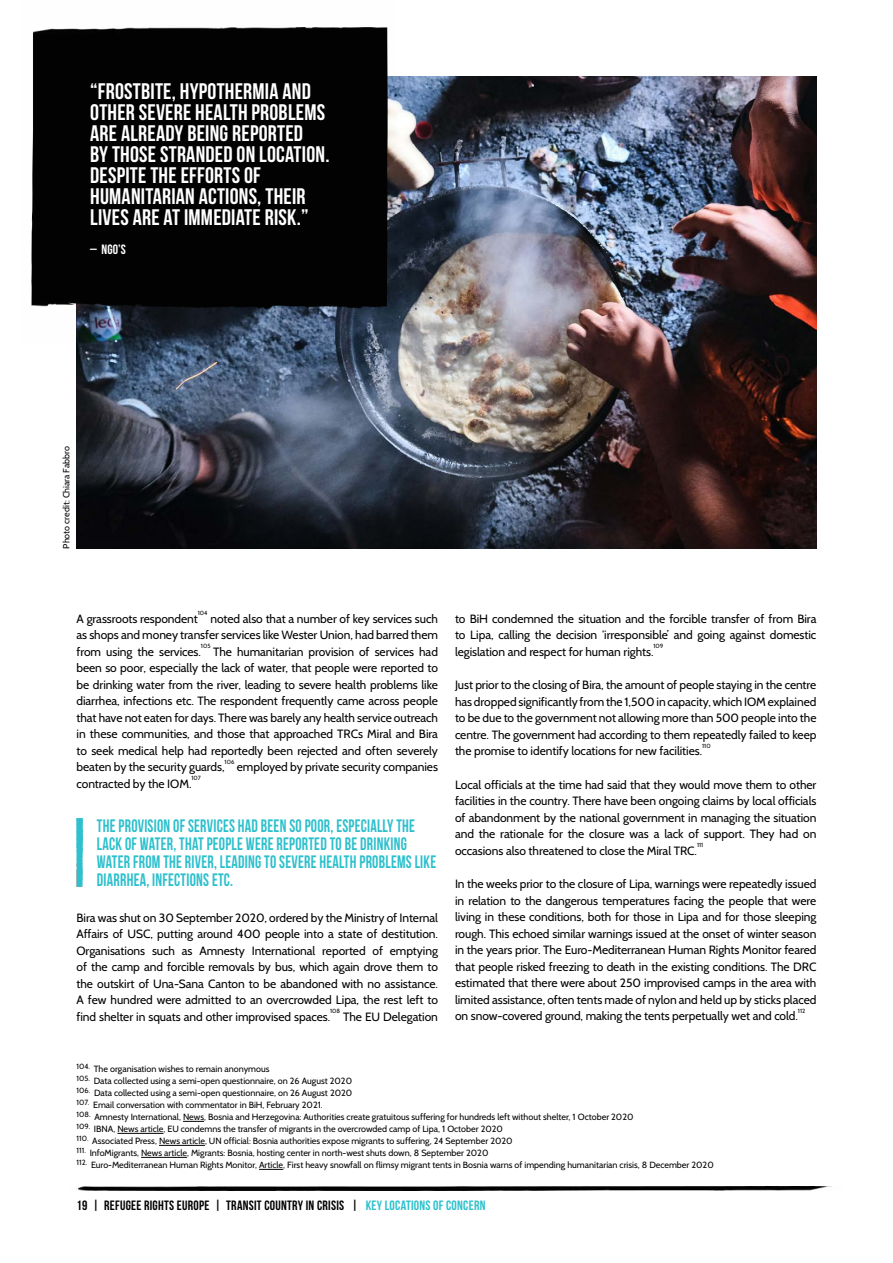
<style>
.page{position:relative;width:893px;height:1263px;background:#fff}
.page>*{position:absolute;margin:0;border:0;box-sizing:border-box;transform-origin:0 0}
.t1{font:22.5px/21px "Bebas Neue";letter-spacing:.01em;color:#fff}
.t2{font:18px/18px "Bebas Neue";letter-spacing:.015em;color:#2cc0cd;scale:.88 1}
.t3{font:13.5px "Bebas Neue";letter-spacing:.02em;color:#000101}
.t4{font:13.5px "Bebas Neue";color:#fff}
.t5{font:12px/16.5px "Cabin";letter-spacing:-.005em;color:#000;text-align:justify}
.t6{font:9px/12px "Cabin";color:#000}
.t7{font:6px "Cabin";color:#000}
.s1{color:#2cc0cd}
</style>
<div class="page">
<img style="left:77px;top:77px;width:739px;height:472px">
<img style="left:78px;top:1186px;width:754px;height:4px">
<svg style="left:183px;top:1121px;width:21px;height:1px"></svg>
<hr style="left:117px;top:1133px;width:46px;height:1px;background:#000">
<hr style="left:159px;top:1145px;width:46px;height:1px;background:#000">
<hr style="left:141px;top:1157px;width:46px;height:1px;background:#000">
<svg style="left:259px;top:1169px;width:24px;height:1px"></svg>
<img style="left:77px;top:818px;width:6px;height:68px">
<img style="left:31px;top:27px;width:365px;height:315px">
<h1 class="t1" style="left:90px;top:80px;width:241px">“FROSTBITE, HYPOTHERMIA AND<br>OTHER SEVERE HEALTH PROBLEMS<br>ARE ALREADY BEING REPORTED<br>BY THOSE STRANDED ON LOCATION.<br>DESPITE THE EFFORTS OF<br>HUMANITARIAN ACTIONS, THEIR<br>LIVES ARE AT IMMEDIATE RISK.”</h1>
<p class="t4" style="left:90px;top:242px;width:37px">– NGO’S</p>
<p class="t6" style="left:60px;top:549px;width:104px;rotate:-90deg">Photo credit: Chiara Fabbro</p>
<p class="t7" style="left:198px;top:609px;width:11px">104</p>
<p class="t5" style="left:77px;top:610px;width:363px;text-indent:134px">noted also that a number of key services such as shops and money transfer services like Wester Union, had barred them from using the services.</p>
<p class="t5" style="left:77px;top:610px;width:123px">A grassroots respondent</p>
<p class="t7" style="left:201px;top:642px;width:11px">105</p>
<p class="t5" style="left:77px;top:643px;width:363px;text-indent:137px">The humanitarian provision of services had been so poor, especially the lack of water, that people were reported to be drinking water from the river, leading to severe health problems like diarrhea, infections etc. The respondent frequently came across people that have not eaten for days. There was barely any health service outreach in these communities, and those that approached TRCs Miral and Bira to seek medical help had reportedly been rejected and often severely beaten by the security guards,</p>
<p class="t7" style="left:225px;top:758px;width:11px">106</p>
<p class="t5" style="left:237px;top:759px;width:203px">employed by private security companies</p>
<p class="t7" style="left:191px;top:774px;width:11px">107</p>
<p class="t5" style="left:77px;top:775px;width:116px">contracted by the IOM.</p>
<h2 class="t2" style="left:97px;top:816px;width:387px">THE PROVISION OF SERVICES HAD BEEN SO POOR, ESPECIALLY THE LACK OF WATER, THAT PEOPLE WERE REPORTED TO BE DRINKING WATER FROM THE RIVER, LEADING TO SEVERE HEALTH PROBLEMS LIKE DIARRHEA, INFECTIONS ETC.</h2>
<p class="t5" style="left:77px;top:909px;width:363px">Bira was shut on 30 September 2020, ordered by the Ministry of Internal Affairs of USC, putting around 400 people into a state of destitution.<br>Organisations such as Amnesty International reported of emptying of the camp and forcible removals by bus, which again drove them to the outskirt of Una-Sana Canton to be abandoned with no assistance.<br>A few hundred were admitted to an overcrowded Lipa, the rest left to find shelter in squats and other improvised spaces.</p>
<p class="t7" style="left:330px;top:1007px;width:12px">108</p>
<p class="t5" style="left:343px;top:1008px;width:96px">The EU Delegation</p>
<p class="t5" style="left:455px;top:610px;width:363px">to BiH condemned the situation and the forcible transfer of from Bira to Lipa, calling the decision ‘irresponsible’ and going against domestic legislation and respect for human rights.</p>
<p class="t7" style="left:653px;top:642px;width:11px">109</p>
<p class="t5" style="left:455px;top:677px;width:363px">Just prior to the closing of Bira, the amount of people staying in the centre has dropped significantly from the 1,500 in capacity, which IOM explained to be due to the government not allowing more than 500 people into the centre. The government had according to them repeatedly failed to keep the promise to identify locations for new facilities.</p>
<p class="t7" style="left:702px;top:742px;width:10px">110</p>
<p class="t5" style="left:455px;top:776px;width:363px">Local officials at the time had said that they would move them to other facilities in the country. There have been ongoing claims by local officials of abandonment by the national government in managing the situation and the rationale for the closure was a lack of support. They had on occasions also threatened to close the Miral TRC.</p>
<p class="t7" style="left:697px;top:841px;width:8px">111</p>
<p class="t5" style="left:455px;top:876px;width:363px">In the weeks prior to the closure of Lipa, warnings were repeatedly issued in relation to the dangerous temperatures facing the people that were living in these conditions, both for those in Lipa and for those sleeping rough. This echoed similar warnings issued at the onset of winter season in the years prior. The Euro-Mediterranean Human Rights Monitor feared that people risked freezing to death in the existing conditions. The DRC estimated that there were about 250 improvised camps in the area with limited assistance, often tents made of nylon and held up by sticks placed on snow-covered ground, making the tents perpetually wet and cold.</p>
<p class="t7" style="left:798px;top:1007px;width:9px">112</p>
<p class="t6" style="left:77px;top:1063px;width:639px"><sup>104.</sup> The organisation wishes to remain anonymous<br><sup>105.</sup> Data collected using a semi-open questionnaire, on 26 August 2020<br><sup>106.</sup> Data collected using a semi-open questionnaire, on 26 August 2020<br><sup>107.</sup> Email conversation with commentator in BiH, February 2021.<br><sup>108.</sup> Amnesty International, News, Bosnia and Herzegovina: Authorities create gratuitous suffering for hundreds left without shelter, 1 October 2020<br><sup>109.</sup> IBNA, News article, EU condemns the transfer of migrants in the overcrowded camp of Lipa, 1 October 2020<br><sup>110.</sup> Associated Press, News article, UN official: Bosnia authorities expose migrants to suffering, 24 September 2020<br><sup>111.</sup> InfoMigrants, News article, Migrants: Bosnia, hosting center in north-west shuts down, 8 September 2020<br><sup>112.</sup> Euro-Mediterranean Human Rights Monitor, Article, First heavy snowfall on flimsy migrant tents in Bosnia warns of impending humanitarian crisis, 8 December 2020</p>
<p class="t3" style="left:77px;top:1197px;width:410px">19 | REFUGEE RIGHTS EUROPE | TRANSIT COUNTRY IN CRISIS | <span class="s1">KEY LOCATIONS OF CONCERN</span></p>
</div>
